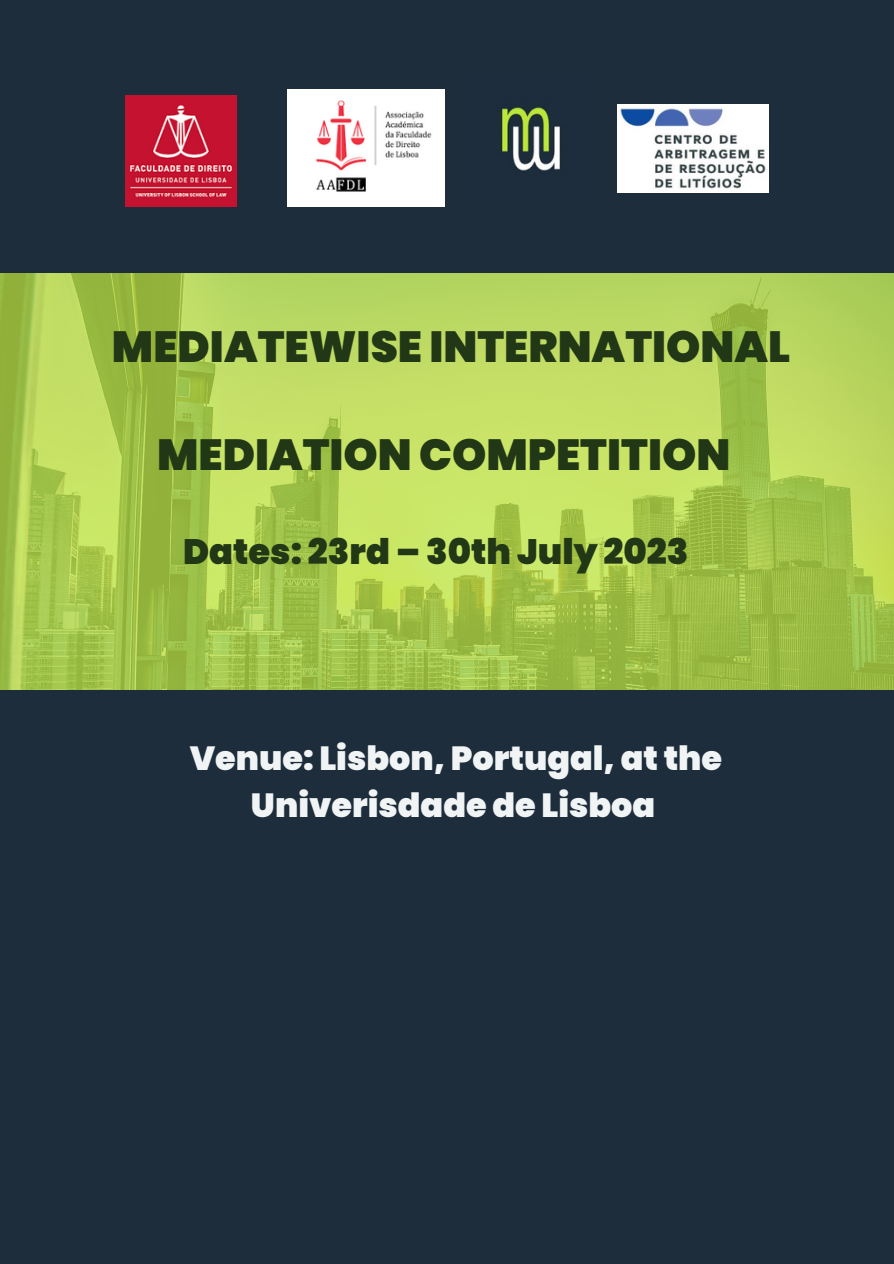
<style>
.page{position:relative;width:894px;height:1264px;background:#fff}
.page>*{position:absolute;margin:0;border:0;box-sizing:border-box;transform-origin:0 0}
.t1{font:900 43.5px "Poppins";color:#213716}
.t2{font:900 35.25px "Poppins";color:#213716}
.t3{font:900 33.45px/46.7px "Poppins";color:#f1f4f4;text-align:center}
</style>
<div class="page">
<div style="left:0;top:0;width:893px;height:1263px;background:#1e2d3c"></div>
<img style="left:125px;top:95px;width:112px;height:112px">
<img style="left:501px;top:106px;width:60px;height:65px">
<img style="left:617px;top:104px;width:151px;height:88px">
<img style="left:287px;top:89px;width:158px;height:117px">
<svg style="left:0;top:273px;width:893px;height:416px;background:#b0ce55"></svg>
<p class="t1" style="left:112px;top:316px;width:679px">MEDIATEWISE INTERNATIONAL</p>
<p class="t1" style="left:157px;top:424px;width:574px">MEDIATION COMPETITION</p>
<p class="t2" style="left:183px;top:527px;width:507px">Dates: 23rd – 30th July 2023</p>
<p class="t3" style="left:190px;top:735px;width:534px">Venue: Lisbon, Portugal, at the<br>Univerisdade de Lisboa</p>
</div>
